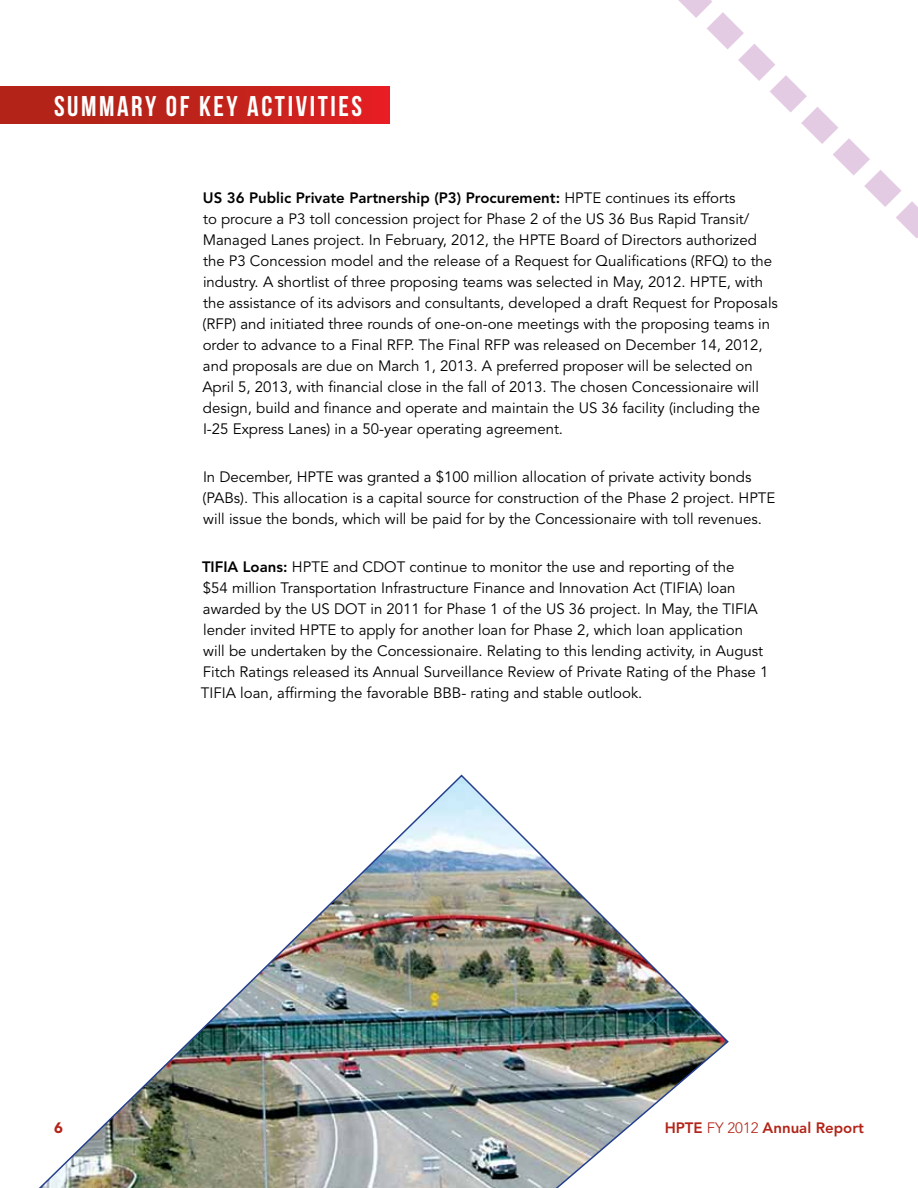
<style>
.page{position:relative;width:918px;height:1188px;background:#fff}
.page>*{position:absolute;margin:0;border:0;box-sizing:border-box;transform-origin:0 0}
.t1{font:28.5px "Bebas Neue";letter-spacing:.09em;color:#fff}
.t2{font:15px/21px "Avenir";color:#000}
.t3{font:800 15px "Avenir";color:#b32317}
.t4{font:900 15px "Avenir";color:#b32317}
.s1{font-weight:800}
.s2{font-weight:300}
</style>
<div class="page">
<div style="left:0;top:86px;width:390px;height:37px;background:linear-gradient(to right,#a92415,#dd2022)"></div>
<svg style="left:678px;top:0;width:240px;height:239px"></svg>
<img style="left:39px;top:774px;width:690px;height:414px">
<h1 class="t1" style="left:54px;top:91px;width:310px">SUMMARY OF KEY ACTIVITIES</h1>
<p class="t2" style="left:202px;top:187px;width:577px"><span class="s1">US 36 Public Private Partnership (P3) Procurement:</span> HPTE continues its efforts<br>to procure a P3 toll concession project for Phase 2 of the US 36 Bus Rapid Transit/ Managed Lanes project. In February, 2012, the HPTE Board of Directors authorized the P3 Concession model and the release of a Request for Qualifications (RFQ) to the industry. A shortlist of three proposing teams was selected in May, 2012. HPTE, with the assistance of its advisors and consultants, developed a draft Request for Proposals (RFP) and initiated three rounds of one-on-one meetings with the proposing teams in order to advance to a Final RFP. The Final RFP was released on December 14, 2012, and proposals are due on March 1, 2013. A preferred proposer will be selected on April 5, 2013, with financial close in the fall of 2013. The chosen Concessionaire will design, build and finance and operate and maintain the US 36 facility (including the I-25 Express Lanes) in a 50-year operating agreement.</p>
<p class="t2" style="left:203px;top:466px;width:574px">In December, HPTE was granted a $100 million allocation of private activity bonds (PABs). This allocation is a capital source for construction of the Phase 2 project. HPTE will issue the bonds, which will be paid for by the Concessionaire with toll revenues.</p>
<p class="t2" style="left:201px;top:556px;width:569px"><span class="s1">TIFIA Loans:</span> HPTE and CDOT continue to monitor the use and reporting of the<br>$54 million Transportation Infrastructure Finance and Innovation Act (TIFIA) loan awarded by the US DOT in 2011 for Phase 1 of the US 36 project. In May, the TIFIA lender invited HPTE to apply for another loan for Phase 2, which loan application<br>will be undertaken by the Concessionaire. Relating to this lending activity, in August Fitch Ratings released its Annual Surveillance Review of Private Rating of the Phase 1<br>TIFIA loan, affirming the favorable BBB- rating and stable outlook.</p>
<p class="t4" style="left:54px;top:1119px;width:10px">6</p>
<p class="t3" style="left:665px;top:1119px;width:201px">HPTE <span class="s2">FY 2012</span> Annual Report</p>
</div>
